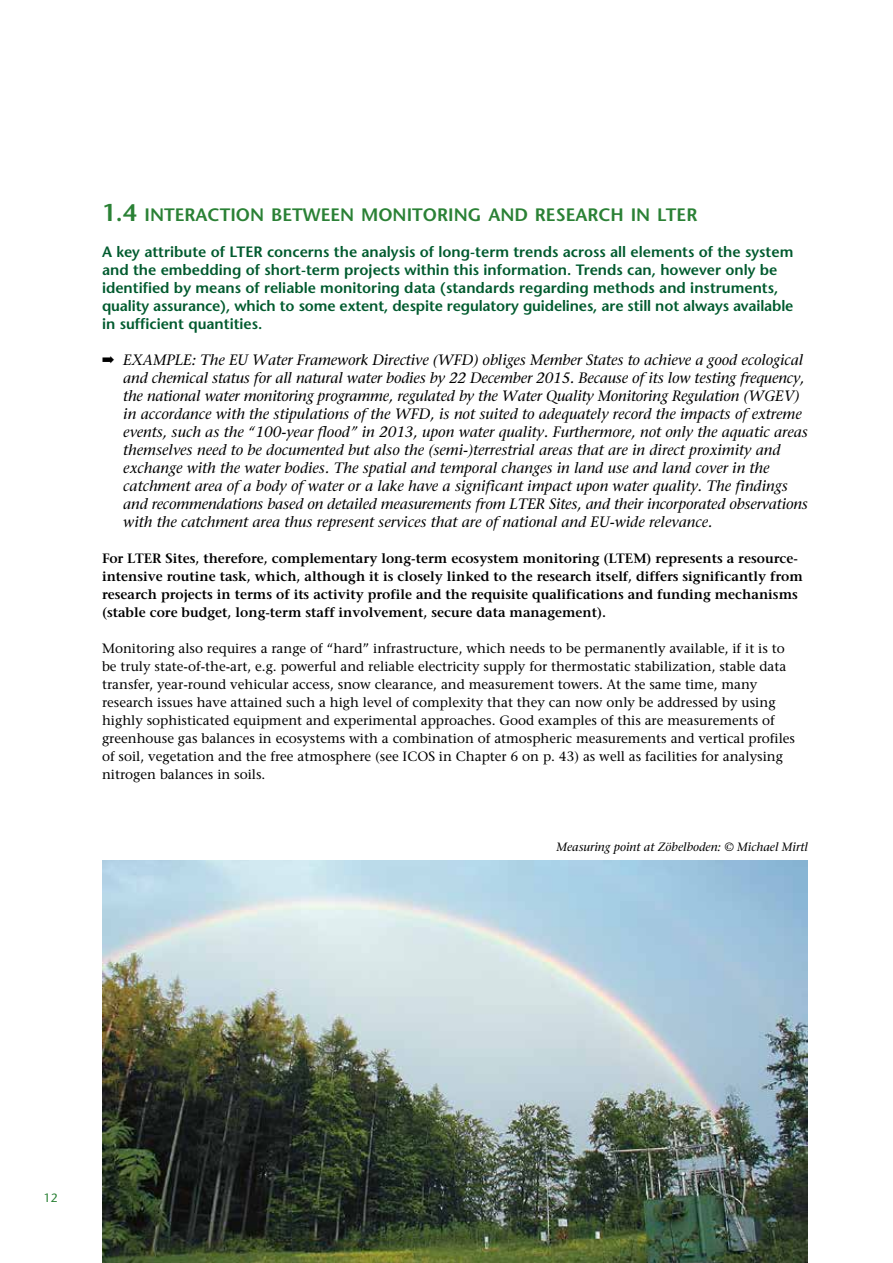
<style>
.page{position:relative;width:893px;height:1263px;background:#fff}
.page>*{position:absolute;margin:0;border:0;box-sizing:border-box;transform-origin:0 0}
.t1{font:600 18px "Stone Sans";color:#2a8135}
.t2{font:italic 15px/18px "Stone Serif";color:#000}
.t3{font:600 15px/18px "Stone Sans";color:#025b2f}
.t4{font:13.5px/18px "Stone Serif";color:#000}
.t5{font:600 13.5px/18px "Stone Serif";color:#000}
.t6{font:italic 12px "Stone Serif";color:#000}
.t7{font:12px "Stone Sans";color:#2a8135}
.s1{font-size:24px}
</style>
<div class="page">
<img style="left:102px;top:860px;width:706px;height:403px">
<p class="t1" style="left:102px;top:203px;width:61px"><span class="s1">1.4</span> INTERACT</p>
<p class="t1" style="left:230px;top:203px;width:65px">ION BETWEEN</p>
<p class="t1" style="left:361px;top:203px;width:16px">MON</p>
<p class="t1" style="left:407px;top:203px;width:19px">ITOR</p>
<p class="t1" style="left:448px;top:203px;width:55px">ING AND</p>
<p class="t1" style="left:535px;top:203px;width:43px">RESEARC</p>
<p class="t1" style="left:611px;top:203px;width:67px">H IN LTER</p>
<p class="t3" style="left:102px;top:242px;width:693px">A key attribute of LTER concerns the analysis of long-term trends across all elements of the system and the embedding of short-term projects within this information. Trends can, however only be identified by means of reliable monitoring data (standards regarding methods and instruments, quality assurance), which to some extent, despite regulatory guidelines, are still not always available in sufficient quantities.</p>
<p class="t2" style="left:123px;top:351px;width:686px;text-indent:-21px">➡ EXAMPLE: The EU Water Framework Directive (WFD) obliges Member States to achieve a good ecological and chemical status for all natural water bodies by 22 December 2015. Because of its low testing frequency, the national water monitoring programme, regulated by the Water Quality Monitoring Regulation (WGEV) in accordance with the stipulations of the WFD, is not suited to adequately record the impacts of extreme events, such as the “100-year flood” in 2013, upon water quality. Furthermore, not only the aquatic areas themselves need to be documented but also the (semi-)terrestrial areas that are in direct proximity and exchange with the water bodies. The spatial and temporal changes in land use and land cover in the catchment area of a body of water or a lake have a significant impact upon water quality. The findings and recommendations based on detailed measurements from LTER Sites, and their incorporated observations with the catchment area thus represent services that are of national and EU-wide relevance.</p>
<p class="t5" style="left:102px;top:549px;width:702px">For LTER Sites, therefore, complementary long-term ecosystem monitoring (LTEM) represents a resource&shy;intensive routine task, which, although it is closely linked to the research itself, differs significantly from research projects in terms of its activity profile and the requisite qualifications and funding mechanisms (stable core budget, long-term staff involvement, secure data management).</p>
<p class="t4" style="left:102px;top:639px;width:695px">Monitoring also requires a range of “hard” infrastructure, which needs to be permanently available, if it is to be truly state-of-the-art, e.g. powerful and reliable electricity supply for thermostatic stabilization, stable data transfer, year-round vehicular access, snow clearance, and measurement towers. At the same time, many research issues have attained such a high level of complexity that they can now only be addressed by using highly sophisticated equipment and experimental approaches. Good examples of this are measurements of greenhouse gas balances in ecosystems with a combination of atmospheric measurements and vertical profiles of soil, vegetation and the free atmosphere (see ICOS in Chapter 6 on p. 43) as well as facilities for analysing nitrogen balances in soils.</p>
<p class="t6" style="left:556px;top:839px;width:253px">Measuring point at Zöbelboden: © Michael Mirtl</p>
<p class="t7" style="left:44px;top:1190px;width:15px">12</p>
</div>
